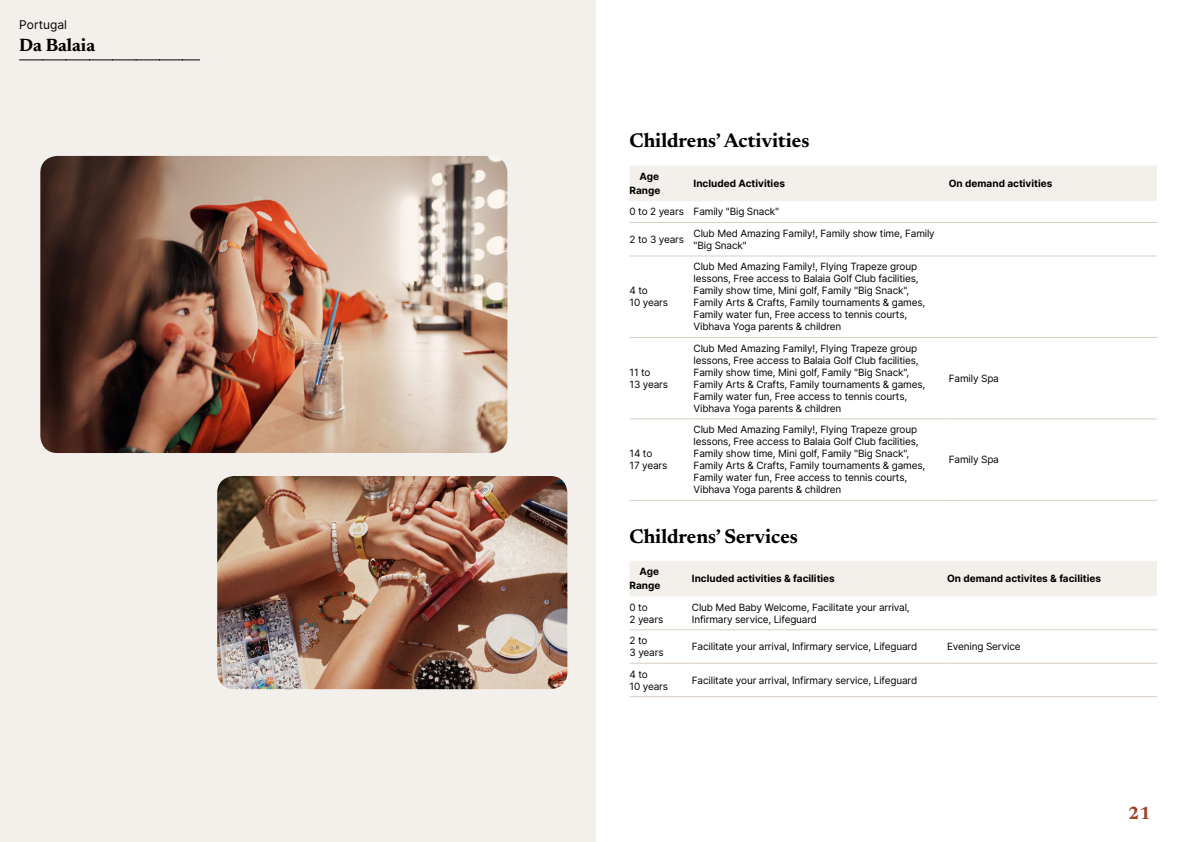
<style>
.page{position:relative;width:1191px;height:842px;background:#fff}
.page>*{position:absolute;margin:0;border:0;box-sizing:border-box;transform-origin:0 0}
.t1{font:700 20px "Newsreader 24 pt";color:#000}
.t2{font:700 18px "Newsreader 24 pt";color:#000}
.t3{font:700 18px "Newsreader 24 pt";color:#9d432c}
.t4{font:12px "Inter";color:#000}
.t5{font:10px/12px "Inter";letter-spacing:-.015em;color:#000}
.t6{font:700 10px/14px "Inter";color:#000;text-align:right}
</style>
<div class="page">
<div style="left:0;top:0;width:595px;height:842px;background:#f3f0ec"></div>
<img style="left:40px;top:156px;width:467px;height:297px">
<img style="left:217px;top:476px;width:350px;height:213px">
<svg style="left:20px;top:60px;width:180px;height:1px"></svg>
<div style="left:630px;top:166px;width:527px;height:35px;background:#f3f0ec"></div>
<hr style="left:629px;top:222px;width:64px;height:1px;background:#d7cdc1">
<hr style="left:693px;top:222px;width:255px;height:1px;background:#d7cdc1">
<hr style="left:948px;top:222px;width:209px;height:1px;background:#d7cdc1">
<hr style="left:629px;top:255px;width:64px;height:1px;background:#d7cdc1">
<hr style="left:693px;top:255px;width:255px;height:1px;background:#d7cdc1">
<hr style="left:948px;top:255px;width:209px;height:1px;background:#d7cdc1">
<hr style="left:629px;top:337px;width:64px;height:1px;background:#d7cdc1">
<hr style="left:693px;top:337px;width:255px;height:1px;background:#d7cdc1">
<hr style="left:948px;top:337px;width:209px;height:1px;background:#d7cdc1">
<hr style="left:629px;top:418px;width:64px;height:1px;background:#d7cdc1">
<hr style="left:693px;top:418px;width:255px;height:1px;background:#d7cdc1">
<hr style="left:948px;top:418px;width:209px;height:1px;background:#d7cdc1">
<hr style="left:629px;top:500px;width:64px;height:1px;background:#d7cdc1">
<hr style="left:693px;top:500px;width:255px;height:1px;background:#d7cdc1">
<hr style="left:948px;top:500px;width:209px;height:1px;background:#d7cdc1">
<div style="left:630px;top:561px;width:527px;height:35px;background:#f3f0ec"></div>
<hr style="left:629px;top:629px;width:63px;height:1px;background:#d7cdc1">
<hr style="left:692px;top:629px;width:255px;height:1px;background:#d7cdc1">
<hr style="left:947px;top:629px;width:210px;height:1px;background:#d7cdc1">
<hr style="left:629px;top:663px;width:63px;height:1px;background:#d7cdc1">
<hr style="left:692px;top:663px;width:255px;height:1px;background:#d7cdc1">
<hr style="left:947px;top:663px;width:210px;height:1px;background:#d7cdc1">
<hr style="left:629px;top:696px;width:63px;height:1px;background:#d7cdc1">
<hr style="left:692px;top:696px;width:255px;height:1px;background:#d7cdc1">
<hr style="left:947px;top:696px;width:210px;height:1px;background:#d7cdc1">
<p class="t4" style="left:19px;top:15px;width:49px">Portugal</p>
<h2 class="t2" style="left:19px;top:32px;width:77px">Da Balaia</h2>
<h1 class="t1" style="left:629px;top:127px;width:181px">Childrens’ Activities</h1>
<p class="t6" style="left:629px;top:169px;width:32px">Age<br>Range</p>
<p class="t6" style="left:693px;top:176px;width:93px">Included Activities</p>
<p class="t6" style="left:948px;top:176px;width:105px">On demand activities</p>
<p class="t5" style="left:629px;top:206px;width:151px">0 to 2 years Family "Big Snack"</p>
<p class="t5" style="left:629px;top:233px;width:56px">2 to 3 years</p>
<p class="t5" style="left:693px;top:227px;width:243px">Club Med Amazing Family!, Family show time, Family "Big Snack"</p>
<p class="t5" style="left:629px;top:284px;width:40px">4 to<br>10 years</p>
<p class="t5" style="left:693px;top:260px;width:233px">Club Med Amazing Family!, Flying Trapeze group lessons, Free access to Balaia Golf Club facilities, Family show time, Mini golf, Family "Big Snack", Family Arts &amp; Crafts, Family tournaments &amp; games, Family water fun, Free access to tennis courts, Vibhava Yoga parents &amp; children</p>
<p class="t5" style="left:629px;top:366px;width:40px">11 to<br>13 years</p>
<p class="t5" style="left:629px;top:447px;width:39px">14 to<br>17 years</p>
<p class="t5" style="left:693px;top:342px;width:233px">Club Med Amazing Family!, Flying Trapeze group lessons, Free access to Balaia Golf Club facilities, Family show time, Mini golf, Family "Big Snack", Family Arts &amp; Crafts, Family tournaments &amp; games, Family water fun, Free access to tennis courts, Vibhava Yoga parents &amp; children</p>
<p class="t5" style="left:693px;top:423px;width:233px">Club Med Amazing Family!, Flying Trapeze group lessons, Free access to Balaia Golf Club facilities, Family show time, Mini golf, Family "Big Snack", Family Arts &amp; Crafts, Family tournaments &amp; games, Family water fun, Free access to tennis courts, Vibhava Yoga parents &amp; children</p>
<p class="t5" style="left:948px;top:372px;width:52px">Family Spa</p>
<p class="t5" style="left:948px;top:453px;width:52px">Family Spa</p>
<h1 class="t1" style="left:629px;top:522px;width:170px">Childrens’ Services</h1>
<p class="t6" style="left:629px;top:564px;width:32px">Age<br>Range</p>
<p class="t6" style="left:692px;top:571px;width:144px">Included activities &amp; facilities</p>
<p class="t6" style="left:947px;top:571px;width:155px">On demand activites &amp; facilities</p>
<p class="t5" style="left:629px;top:601px;width:35px">0 to<br>2 years</p>
<p class="t5" style="left:692px;top:601px;width:219px">Club Med Baby Welcome, Facilitate your arrival,<br>Infirmary service, Lifeguard</p>
<p class="t5" style="left:629px;top:634px;width:36px">2 to<br>3 years</p>
<p class="t5" style="left:692px;top:640px;width:227px">Facilitate your arrival, Infirmary service, Lifeguard</p>
<p class="t5" style="left:947px;top:640px;width:75px">Evening Service</p>
<p class="t5" style="left:629px;top:668px;width:40px">4 to<br>10 years</p>
<p class="t5" style="left:692px;top:674px;width:227px">Facilitate your arrival, Infirmary service, Lifeguard</p>
<h2 class="t3" style="left:1128px;top:800px;width:24px">21</h2>
</div>
